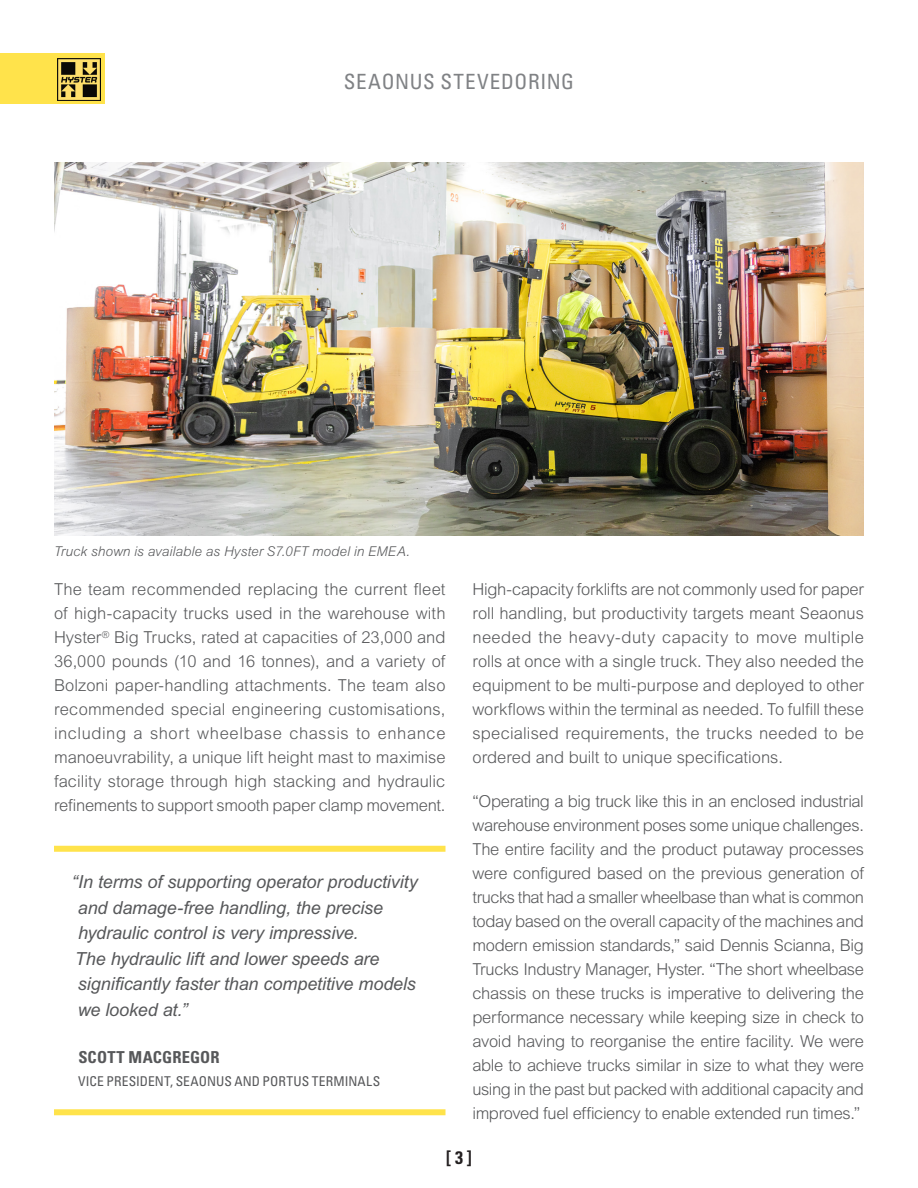
<style>
.page{position:relative;width:918px;height:1188px;background:#fff}
.page>*{position:absolute;margin:0;border:0;box-sizing:border-box;transform-origin:0 0}
.t1{font:condensed 21px "Univers LT Std";letter-spacing:.03em;color:#808285}
.HY-Body_Copy-Black{font:italic 18px/25.5px "Arial MT Std";letter-spacing:-.005em;color:#57585a}
.t2{font:700 condensed 18px "Univers LT Std";color:#231f20}
.t3{font:300 16.5px/24px "Arial MT Std";letter-spacing:-.015em;color:#57585a;text-align:justify}
.HY-Body_Copy-Black-2{font:700 condensed 16.5px "Univers LT Std";letter-spacing:.01em;color:#57585a}
.t4{font:italic 300 13.5px "Arial MT Std";letter-spacing:.005em;color:#57585a}
.HY-Body_Copy-Black-3{font:condensed 13.5px "Univers LT Std";letter-spacing:.01em;color:#57585a}
</style>
<div class="page">
<div style="left:0;top:53px;width:104px;height:51px;background:#ffe34b"></div>
<img style="left:58px;top:59px;width:42px;height:42px">
<img style="left:54px;top:162px;width:810px;height:374px">
<div style="left:54px;top:846px;width:392px;height:6px;background:#ffe34b"></div>
<div style="left:54px;top:1109px;width:392px;height:6px;background:#ffe34b"></div>
<p class="t1" style="left:344px;top:68px;width:232px">SEAONUS STEVEDORING</p>
<p class="t4" style="left:54px;top:543px;width:357px">Truck shown is available as Hyster S7.0FT model in EMEA.</p>
<p class="t3" style="left:54px;top:577px;width:393px">The team recommended replacing the current fleet of high-capacity trucks used in the warehouse with Hyster<sup>®</sup> Big Trucks, rated at capacities of 23,000 and 36,000 pounds (10 and 16 tonnes), and a variety of Bolzoni paper-handling attachments. The team also recommended special engineering customisations, including a short wheelbase chassis to enhance manoeuvrability, a unique lift height mast to maximise facility storage through high stacking and hydraulic refinements to support smooth paper clamp movement.</p>
<p class="t3" style="left:472px;top:577px;width:393px">High-capacity forklifts are not commonly used for paper roll handling, but productivity targets meant Seaonus needed the heavy-duty capacity to move multiple rolls at once with a single truck. They also needed the equipment to be multi-purpose and deployed to other workflows within the terminal as needed. To fulfill these specialised requirements, the trucks needed to be ordered and built to unique specifications.</p>
<p class="t3" style="left:472px;top:790px;width:393px">“Operating a big truck like this in an enclosed industrial warehouse environment poses some unique challenges.<br>The entire facility and the product putaway processes were configured based on the previous generation of trucks that had a smaller wheelbase than what is common today based on the overall capacity of the machines and modern emission standards,” said Dennis Scianna, Big Trucks Industry Manager, Hyster. “The short wheelbase chassis on these trucks is imperative to delivering the performance necessary while keeping size in check to avoid having to reorganise the entire facility. We were able to achieve trucks similar in size to what they were using in the past but packed with additional capacity and improved fuel efficiency to enable extended run times.”</p>
<p class="HY-Body_Copy-Black" style="left:72px;top:869px;width:347px">“In terms of supporting operator productivity and damage-free handling, the precise hydraulic control is very impressive.<br>The hydraulic lift and lower speeds are significantly faster than competitive models we looked at.”</p>
<p class="HY-Body_Copy-Black-2" style="left:78px;top:1047px;width:143px">SCOTT MACGREGOR</p>
<p class="HY-Body_Copy-Black-3" style="left:78px;top:1072px;width:304px">VICE PRESIDENT, SEAONUS AND PORTUS TERMINALS</p>
<p class="t2" style="left:446px;top:1147px;width:27px">[ 3 ]</p>
</div>
